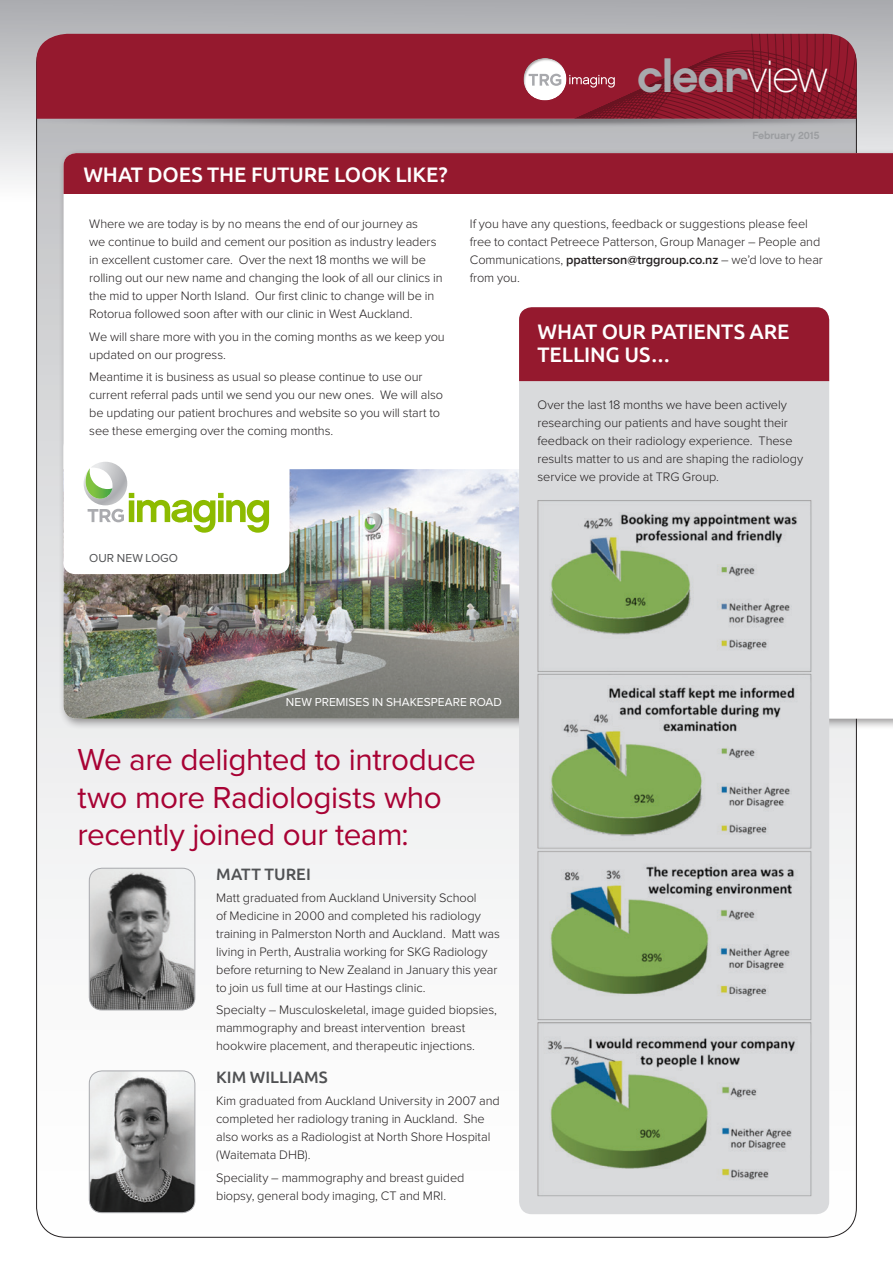
<style>
.page{position:relative;width:893px;height:1263px;background:#fff}
.page>*{position:absolute;margin:0;border:0;box-sizing:border-box;transform-origin:0 0}
.t1{font:45.3px "Chalet New York Nineteen Eighty";color:#a8a9ad}
.t2{font:31.5px/37.5px "Proxima Nova";letter-spacing:-.015em;color:#a80234}
.t3{font:500 21px/23.5px "Ubuntu";letter-spacing:-.005em;color:#fff}
.t4{font:500 16.5px "Ubuntu";letter-spacing:.005em;color:#505153}
.t5{font:300 12.75px/18px "Proxima Nova";letter-spacing:-.01em;color:#231f20}
.t6{font:12px "Proxima Nova";color:#fff}
.t7{font:12px "Proxima Nova";color:#505153}
.t8{font:10.5px "Chalet New York Nineteen Sixty";letter-spacing:-.015em;color:#9b9da0}
.s1{font-family:"Chalet New York Nineteen Seventy"}
.s2{font-family:"Chalet Paris Nineteen Eighty";color:#fff}
.s3{font-weight:600}
</style>
<div class="page">
<div style="left:0;top:0;width:893px;height:203px;background:linear-gradient(to bottom,#acadb1,#f2f2f2)"></div>
<div style="left:37px;top:35px;width:819px;height:1202px;background:linear-gradient(to bottom,#c0c1c4,#fff)"></div>
<div style="left:36px;top:34px;width:342px;height:85px;background:#95192e"></div>
<img style="left:36px;top:119px;width:821px;height:16px">
<svg style="left:378px;top:34px;width:479px;height:85px;background:#932134"></svg>
<div style="left:58px;top:148px;width:835px;height:582px;background:#231f20;opacity:.45"></div>
<svg style="left:64px;top:193px;width:829px;height:526px"></svg>
<img style="left:64px;top:469px;width:455px;height:250px">
<div style="left:64px;top:437px;width:225px;height:137px;background:#fff;border-radius:13px"></div>
<div style="left:64px;top:153px;width:829px;height:40px;background:#95192e"></div>
<svg style="left:84px;top:462px;width:185px;height:71px"></svg>
<div style="left:519px;top:307px;width:310px;height:907px;background:#d9dadc;border-radius:13px"></div>
<div style="left:519px;top:307px;width:310px;height:74px;background:#95192e"></div>
<img style="left:537px;top:500px;width:275px;height:697px">
<img style="left:89px;top:1071px;width:106px;height:142px">
<div style="left:89px;top:1070px;width:106px;height:143px;border:1px solid #a8a9ad;border-radius:13px"></div>
<img style="left:89px;top:868px;width:106px;height:142px">
<div style="left:89px;top:868px;width:106px;height:142px;border:1px solid #a8a9ad;border-radius:13px"></div>
<h3 class="t3" style="left:83px;top:162px;width:366px">WHAT DOES THE FUTURE LOOK LIKE?</h3>
<p class="t5" style="left:89px;top:216px;width:355px">Where we are today is by no means the end of our journey as<br>we continue to build and cement our position as industry leaders in excellent customer care. Over the next 18 months we will be rolling out our new name and changing the look of all our clinics in the mid to upper North Island. Our first clinic to change will be in Rotorua followed soon after with our clinic in West Auckland.</p>
<p class="t5" style="left:89px;top:328px;width:357px">We will share more with you in the coming months as we keep you updated on our progress.</p>
<p class="t5" style="left:89px;top:368px;width:355px">Meantime it is business as usual so please continue to use our current referral pads until we send you our new ones. We will also be updating our patient brochures and website so you will start to see these emerging over the coming months.</p>
<h1 class="t1" style="left:637px;top:49px;width:192px">cle<span class="s1">a</span>r<span class="s2">view</span></h1>
<p class="t8" style="left:752px;top:129px;width:69px">February 2015</p>
<p class="t5" style="left:470px;top:216px;width:355px">If you have any questions, feedback or suggestions please feel free to contact Petreece Patterson, Group Manager – People and Communications, <span class="s3">ppatterson@trggroup.co.nz</span> – we’d love to hear from you.</p>
<h3 class="t3" style="left:538px;top:319px;width:253px">WHAT OUR PATIENTS ARE<br>TELLING US…</h3>
<p class="t5" style="left:538px;top:396px;width:267px">Over the last 18 months we have been actively researching our patients and have sought their feedback on their radiology experience. These results matter to us and are shaping the radiology service we provide at TRG Group.</p>
<p class="t7" style="left:89px;top:552px;width:90px">OUR NEW LOGO</p>
<p class="t6" style="left:286px;top:696px;width:217px">NEW PREMISES IN SHAKESPEARE ROAD</p>
<h2 class="t2" style="left:77px;top:742px;width:400px">We are delighted to introduce two more Radiologists who recently joined our team:</h2>
<p class="t4" style="left:216px;top:864px;width:96px">MATT TUREI</p>
<p class="t5" style="left:216px;top:889px;width:285px">Matt graduated from Auckland University School<br>of Medicine in 2000 and completed his radiology training in Palmerston North and Auckland. Matt was living in Perth, Australia working for SKG Radiology before returning to New Zealand in January this year to join us full time at our Hastings clinic.</p>
<p class="t5" style="left:216px;top:1002px;width:282px">Specialty – Musculoskeletal, image guided biopsies, mammography and breast intervention breast hookwire placement, and therapeutic injections.</p>
<p class="t4" style="left:216px;top:1067px;width:113px">KIM WILLIAMS</p>
<p class="t5" style="left:216px;top:1093px;width:285px">Kim graduated from Auckland University in 2007 and completed her radiology traning in Auckland. She also works as a Radiologist at North Shore Hospital (Waitemata DHB).</p>
<p class="t5" style="left:216px;top:1169px;width:250px">Speciality – mammography and breast guided biopsy, general body imaging, CT and MRI.</p>
</div>
